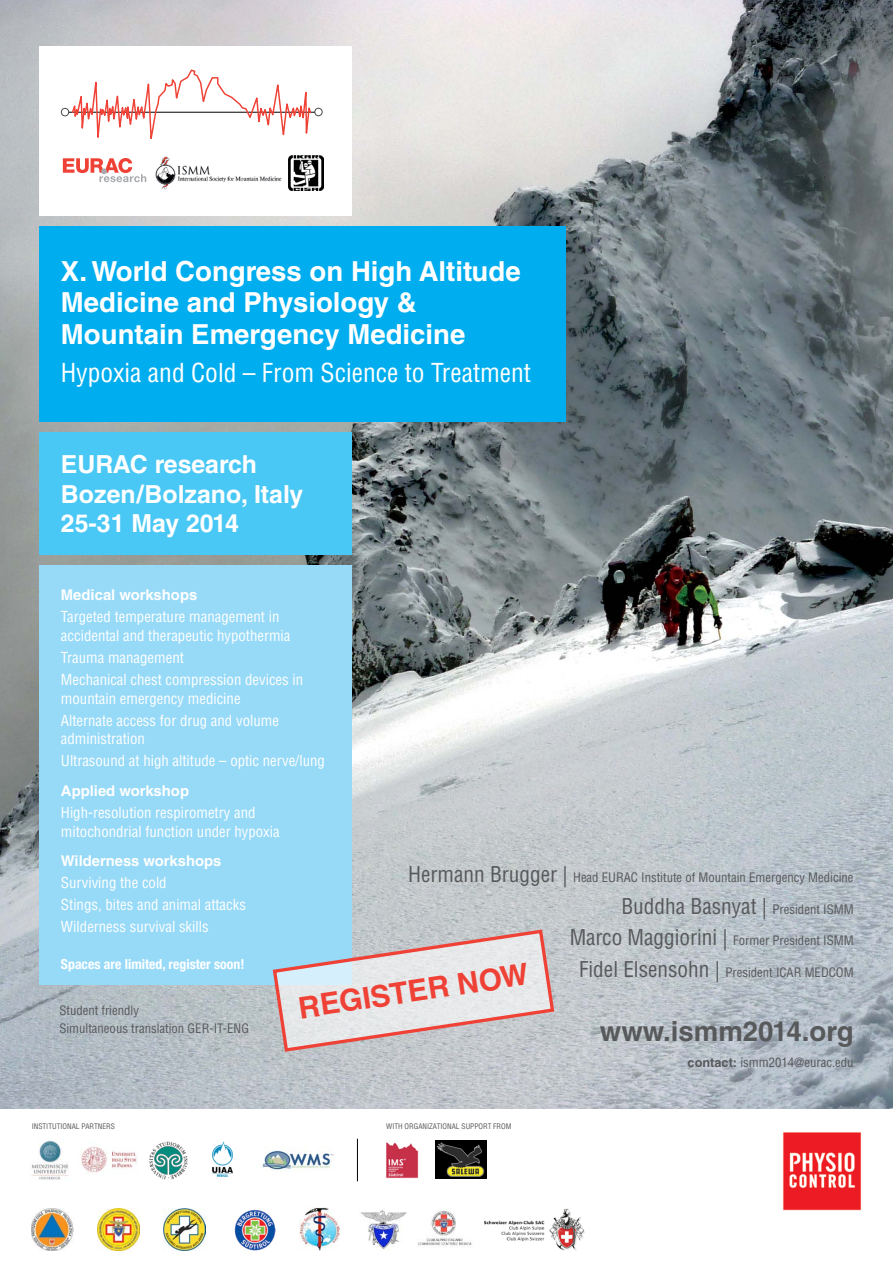
<style>
.page{position:relative;width:893px;height:1268px;background:#fff}
.page>*{position:absolute;margin:0;border:0;box-sizing:border-box;transform-origin:0 0}
.t1{font:700 30px "Helvetica LT Std";color:#ef4135}
.t2{font:700 27.6px/31.9px "Helvetica LT Std";color:#fff}
.t3{font:700 27.6px "Helvetica LT Std";color:#58595b}
.t4{font:condensed 25.5px "Helvetica LT Std";color:#fff}
.t5{font:700 24.83px/29.7px "Helvetica LT Std";color:#fff}
.t6{font:condensed 21.23px "Helvetica LT Std";color:#58595b}
.t7{font:condensed 14.85px/22px "Helvetica LT Std";color:#fff}
.t8{font:700 14.85px "Helvetica LT Std";color:#fff}
.t9{font:700 condensed 13.8px "Helvetica Neue";color:#fff}
.t10{font:condensed 12.75px/18.8px "Helvetica LT Std";color:#58595b}
.t11{font:condensed 7.5px "Helvetica LT Std";color:#58595b}
.s1{font-size:21.23px}
.s2{font-size:12.75px}
.s3{font-weight:700;font-stretch:normal}
</style>
<div class="page">
<img style="left:0;top:0;width:893px;height:1108px">
<div style="left:39px;top:432px;width:313px;height:123px;background:#49c8f5"></div>
<div style="left:39px;top:565px;width:313px;height:420px;background:#97daf8"></div>
<div style="left:39px;top:226px;width:526px;height:195px;background:#00aeef"></div>
<div style="left:39px;top:46px;width:313px;height:170px;background:#fff"></div>
<img style="left:159px;top:182px;width:13px;height:8px">
<svg style="left:61px;top:69px;width:262px;height:113px"></svg>
<img style="left:288px;top:155px;width:35px;height:35px">
<img style="left:235px;top:1210px;width:40px;height:39px">
<img style="left:417px;top:1208px;width:55px;height:38px">
<img style="left:361px;top:1210px;width:46px;height:40px">
<img style="left:485px;top:1208px;width:100px;height:42px">
<img style="left:97px;top:1208px;width:42px;height:42px">
<img style="left:386px;top:1142px;width:33px;height:37px">
<img style="left:31px;top:1140px;width:38px;height:40px">
<img style="left:783px;top:1132px;width:79px;height:79px">
<img style="left:435px;top:1140px;width:51px;height:38px">
<img style="left:212px;top:1141px;width:21px;height:36px">
<img style="left:81px;top:1146px;width:56px;height:27px">
<img style="left:149px;top:1141px;width:39px;height:39px">
<img style="left:163px;top:1208px;width:42px;height:42px">
<img style="left:31px;top:1208px;width:42px;height:42px">
<hr style="left:357px;top:1138px;width:1px;height:42px;background:#000">
<svg style="left:271px;top:927px;width:285px;height:126px;background:#d4d2d7"></svg>
<img style="left:299px;top:1207px;width:40px;height:42px">
<img style="left:262px;top:1150px;width:72px;height:22px">
<h2 class="t2" style="left:61px;top:254px;width:461px">X. World Congress on High Altitude<br>Medicine and Physiology &amp;<br>Mountain Emergency Medicine</h2>
<h3 class="t4" style="left:61px;top:357px;width:472px">Hypoxia and Cold – From Science to Treatment</h3>
<h3 class="t5" style="left:61px;top:449px;width:244px">EURAC research<br>Bozen/Bolzano, Italy<br>25-31 May 2014</h3>
<p class="t8" style="left:61px;top:586px;width:138px">Medical workshops</p>
<p class="t7" style="left:61px;top:607px;width:231px;line-height:18.8px">Targeted temperature management in accidental and therapeutic hypothermia</p>
<p class="t7" style="left:61px;top:646px;width:244px">Trauma management<br>Mechanical chest compression devices in</p>
<p class="t7" style="left:61px;top:687px;width:219px">mountain emergency medicine<br>Alternate access for drug and volume</p>
<p class="t7" style="left:61px;top:727px;width:265px">administration<br>Ultrasound at high altitude – optic nerve/lung</p>
<p class="t8" style="left:61px;top:781px;width:130px">Applied workshop</p>
<p class="t7" style="left:61px;top:802px;width:220px;line-height:18.8px">High-resolution respirometry and mitochondrial function under hypoxia</p>
<p class="t8" style="left:61px;top:851px;width:162px">Wilderness workshops</p>
<p class="t7" style="left:61px;top:871px;width:186px">Surviving the cold<br>Stings, bites and animal attacks<br>Wilderness survival skills</p>
<p class="t9" style="left:61px;top:952px;width:185px">Spaces are limited, register soon!</p>
<p class="t10" style="left:408px;top:867px;width:447px"><span class="s1">Hermann Brugger |</span> Head EURAC Institute of Mountain Emergency Medicine</p>
<h3 class="t6" style="left:621px;top:892px;width:234px">Buddha Basnyat | <span class="s2">President ISMM</span></h3>
<p class="t10" style="left:570px;top:931px;width:285px"><span class="s1">Marco Maggiorini |</span> Former President ISMM</p>
<p class="t10" style="left:579px;top:962px;width:276px"><span class="s1">Fidel Elsensohn |</span> President ICAR MEDCOM</p>
<h2 class="t3" style="left:600px;top:1013px;width:255px">www.ismm2014.org</h2>
<p class="t10" style="left:688px;top:1052px;width:167px"><span class="s3">contact:</span> ismm2014@eurac.edu</p>
<h1 class="t1" style="left:296px;top:988px;width:234px;rotate:-8deg">REGISTER NOW</h1>
<p class="t10" style="left:59px;top:1000px;width:191px">Student friendly<br>Simultaneous translation GER-IT-ENG</p>
<p class="t11" style="left:32px;top:1121px;width:85px">INSTITUTIONAL PARTNERS</p>
<p class="t11" style="left:386px;top:1121px;width:127px">WITH ORGANIZATIONAL SUPPORT FROM</p>
</div>
